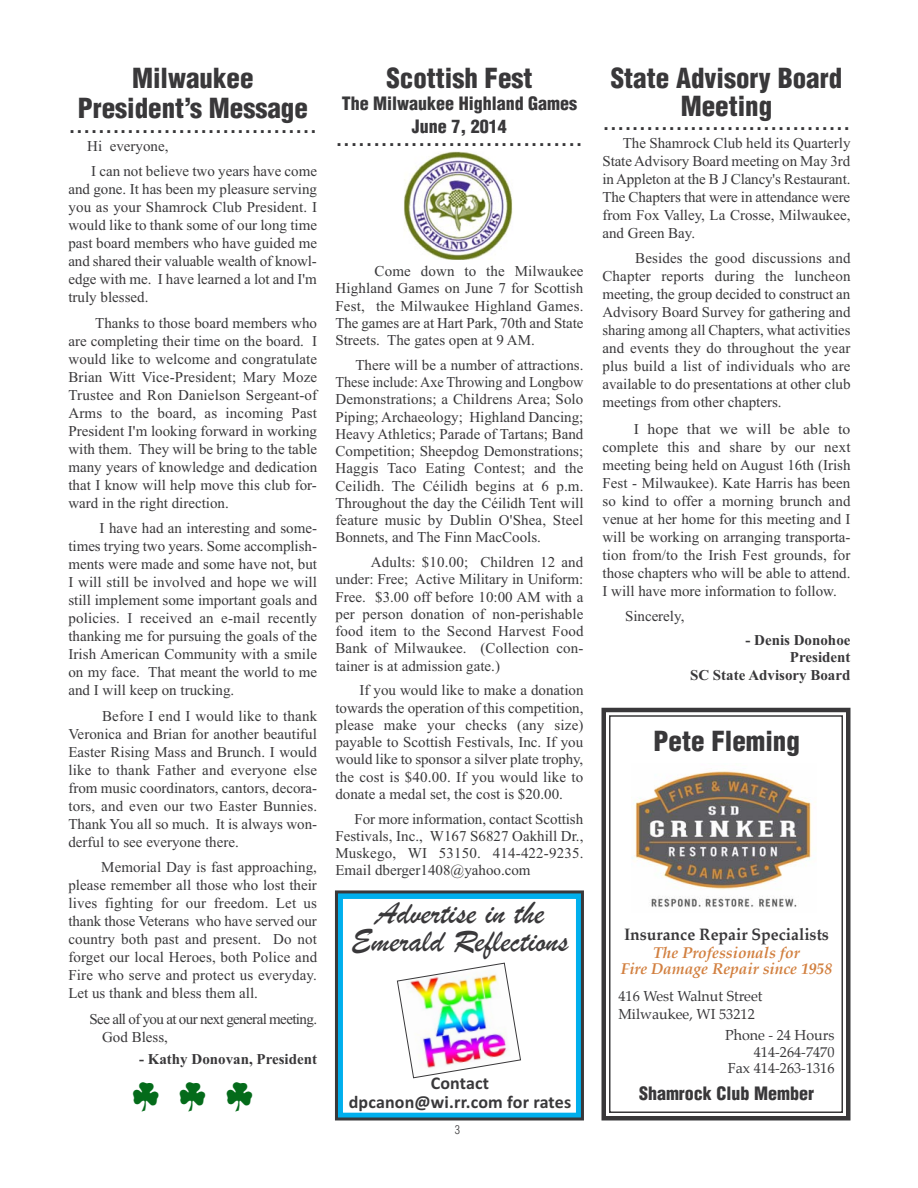
<style>
.page{position:relative;width:918px;height:1188px;background:#fff}
.page>*{position:absolute;margin:0;border:0;box-sizing:border-box;transform-origin:0 0}
.t1{font:33px/28.5px "Brush Script";color:#39383a;text-align:center}
.t2{font:27px "Helvetica";color:#39383a}
.t3{font:900 condensed 27px/30px "Helvetica";color:#39383a;text-align:center}
.t4{font:900 condensed 18px/22.5px "Helvetica";color:#39383a;text-align:center}
.t5{font:700 18px/19.5px "Calibri";letter-spacing:.01em;color:#39383a;text-align:center}
.t6{font:700 16.5px "Palatino";color:#39383a;scale:.96 1}
.t7{font:italic 700 15.6px/16.5px "Palatino";color:#d28040;text-align:center}
.t8{font:15px/18px "Times New Roman";color:#39383a;text-align:justify}
.t9{font:15px/18px "Times New Roman";color:#39383a;text-align:justify;scale:1.05 1}
.t10{font:700 15px/17.2px "Times New Roman";color:#39383a;text-align:right}
.t11{font:15px/18px "Times New Roman";letter-spacing:-.04em;color:#39383a}
.t12{font:14.25px/16.5px "Palatino";color:#39383a}
.t13{font:300 condensed 12px "Helvetica";color:#39383a}
</style>
<div class="page">
<div style="left:337px;top:893px;width:245px;height:226px;border:6px solid #00afed"></div>
<img style="left:397px;top:962px;width:124px;height:117px">
<div style="left:335px;top:890px;width:249px;height:230px;border:3px solid #39383a"></div>
<div style="left:602px;top:708px;width:248px;height:412px;border:4px solid #39383a"></div>
<div style="left:609px;top:715px;width:234px;height:398px;border:2px solid #39383a"></div>
<img style="left:632px;top:771px;width:184px;height:136px">
<img style="left:404px;top:152px;width:109px;height:108px">
<h2 class="t3" style="left:78px;top:63px;width:232px">Milwaukee<br>President’s Message</h2>
<h2 class="t2" style="left:68px;top:108px;width:250px">..................................</h2>
<p class="t8" style="left:87px;top:133px;width:231px;line-height:25.5px">Hi everyone,<br>I can not believe two years have come</p>
<p class="t8" style="left:68px;top:180px;width:250px">and gone. It has been my pleasure serving you as your Shamrock Club President. I would like to thank some of our long time past board members who have guided me and shared their valuable wealth of knowl&shy;edge with me. I have learned a lot and I'm truly blessed.</p>
<p class="t8" style="left:68px;top:314px;width:250px;text-indent:27px">Thanks to those board members who are completing their time on the board. I would like to welcome and congratulate Brian Witt Vice-President; Mary Moze Trustee and Ron Danielson Sergeant-of Arms to the board, as incoming Past President I'm looking forward in working with them. They will be bring to the table many years of knowledge and dedication that I know will help move this club for&shy;ward in the right direction.</p>
<p class="t8" style="left:68px;top:519px;width:250px;text-indent:31px">I have had an interesting and some&shy;times trying two years. Some accomplish&shy;ments were made and some have not, but I will still be involved and hope we will still implement some important goals and policies. I received an e-mail recently thanking me for pursuing the goals of the Irish American Community with a smile on my face. That meant the world to me and I will keep on trucking.</p>
<p class="t8" style="left:68px;top:707px;width:250px;text-indent:34px">Before I end I would like to thank Veronica and Brian for another beautiful Easter Rising Mass and Brunch. I would like to thank Father and everyone else from music coordinators, cantors, decora&shy;tors, and even our two Easter Bunnies.<br>Thank You all so much. It is always won&shy;derful to see everyone there.</p>
<p class="t8" style="left:68px;top:858px;width:250px;text-indent:33px">Memorial Day is fast approaching, please remember all those who lost their lives fighting for our freedom. Let us thank those Veterans who have served our country both past and present. Do not forget our local Heroes, both Police and Fire who serve and protect us everyday.<br>Let us thank and bless them all.</p>
<p class="t11" style="left:102px;top:1010px;width:216px;text-indent:-13px">See all of you at our next general meeting.<br>God Bless,</p>
<p class="t10" style="left:139px;top:1050px;width:180px">- Kathy Donovan, President</p>
<h2 class="t3" style="left:386px;top:63px;width:148px">Scottish Fest</h2>
<p class="t4" style="left:342px;top:93px;width:237px">The Milwaukee Highland Games<br>June 7, 2014</p>
<h2 class="t2" style="left:335px;top:121px;width:249px">.................................</h2>
<p class="t8" style="left:335px;top:262px;width:250px;line-height:17.2px;text-indent:39px">Come down to the Milwaukee Highland Games on June 7 for Scottish Fest, the Milwaukee Highland Games.<br>The games are at Hart Park, 70th and State Streets. The gates open at 9 AM.</p>
<p class="t8" style="left:335px;top:356px;width:250px;line-height:17.2px;text-indent:20px">There will be a number of attractions.<br>These include: Axe Throwing and Longbow Demonstrations; a Childrens Area; Solo Piping; Archaeology; Highland Dancing; Heavy Athletics; Parade of Tartans; Band Competition; Sheepdog Demonstrations; Haggis Taco Eating Contest; and the Ceilidh. The Céilidh begins at 6 p.m.<br>Throughout the day the Céilidh Tent will feature music by Dublin O'Shea, Steel Bonnets, and The Finn MacCools.</p>
<p class="t8" style="left:335px;top:553px;width:250px;line-height:17.2px;text-indent:35px">Adults: $10.00; Children 12 and under: Free; Active Military in Uniform:<br>Free. $3.00 off before 10:00 AM with a per person donation of non-perishable food item to the Second Harvest Food Bank of Milwaukee. (Collection con&shy;tainer is at admission gate.)</p>
<p class="t8" style="left:335px;top:682px;width:250px;line-height:17.2px;text-indent:24px">If you would like to make a donation towards the operation of this competition, please make your checks (any size) payable to Scottish Festivals, Inc. If you would like to sponsor a silver plate trophy, the cost is $40.00. If you would like to donate a medal set, the cost is $20.00.</p>
<p class="t8" style="left:335px;top:810px;width:250px;line-height:17.2px;text-indent:19px">For more information, contact Scottish Festivals, Inc., W167 S6827 Oakhill Dr., Muskego, WI 53150. 414-422-9235.<br>Email dberger1408@yahoo.com</p>
<h1 class="t1" style="left:351px;top:899px;width:219px">Advertise in the<br>Emerald Reflections</h1>
<p class="t5" style="left:349px;top:1073px;width:224px">Contact<br>dpcanon@wi.rr.com for rates</p>
<p class="t13" style="left:455px;top:1123px;width:7px">3</p>
<h2 class="t3" style="left:611px;top:64px;width:233px;line-height:28.5px">State Advisory Board<br>Meeting</h2>
<h2 class="t2" style="left:602px;top:105px;width:250px">..................................</h2>
<p class="t8" style="left:603px;top:134px;width:250px;text-indent:20px">The Shamrock Club held its Quarterly State Advisory Board meeting on May 3rd in Appleton at the B J Clancy's Restaurant.<br>The Chapters that were in attendance were from Fox Valley, La Crosse, Milwaukee, and Green Bay.</p>
<p class="t8" style="left:603px;top:249px;width:250px;text-indent:33px">Besides the good discussions and Chapter reports during the luncheon meeting, the group decided to construct an Advisory Board Survey for gathering and sharing among all Chapters, what activities and events they do throughout the year plus build a list of individuals who are available to do presentations at other club meetings from other chapters.</p>
<p class="t9" style="left:603px;top:420px;width:238px;text-indent:31px">I hope that we will be able to complete this and share by our next meeting being held on August 16th (Irish Fest - Milwaukee). Kate Harris has been so kind to offer a morning brunch and venue at her home for this meeting and I will be working on arranging transporta&shy;tion from/to the Irish Fest grounds, for those chapters who will be able to attend.<br>I will have more information to follow.</p>
<p class="t8" style="left:625px;top:607px;width:61px">Sincerely,</p>
<p class="t10" style="left:690px;top:631px;width:162px">- Denis Donohoe<br>President<br>SC State Advisory Board</p>
<h2 class="t3" style="left:654px;top:726px;width:148px">Pete Fleming</h2>
<p class="t6" style="left:624px;top:926px;width:215px">Insurance Repair Specialists</p>
<p class="t7" style="left:621px;top:945px;width:213px">The Professionals for<br>Fire Damage Repair since 1958</p>
<p class="t12" style="left:619px;top:989px;width:146px;line-height:18px">416 West Walnut Street<br>Milwaukee, WI 53212</p>
<p class="t12" style="left:725px;top:1028px;width:111px;text-align:right">Phone - 24 Hours<br>414-264-7470<br>Fax 414-263-1316</p>
<p class="t4" style="left:639px;top:1083px;width:176px">Shamrock Club Member</p>
</div>
